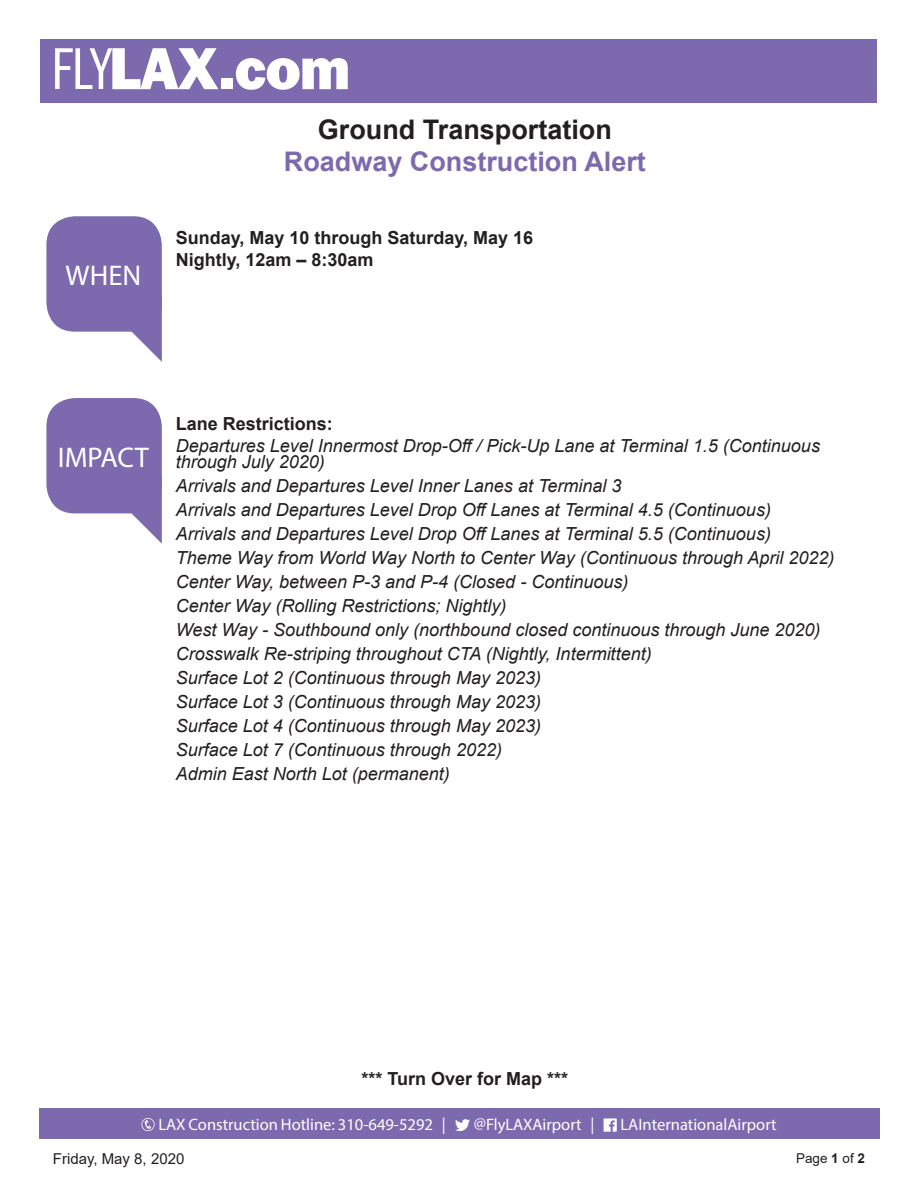
<style>
.page{position:relative;width:918px;height:1188px;background:#fff}
.page>*{position:absolute;margin:0;border:0;box-sizing:border-box;transform-origin:0 0}
.t1{font:28.5px "Myriad Pro";color:#fff}
.t2{font:700 27px "Arial";color:#7d69ae}
.t3{font:700 27px "Arial";color:#231f20}
.t4{font:italic 18px/24px "Arial";color:#231f20}
.t5{font:700 18px/21.6px "Arial";color:#231f20}
.t6{font:16.5px "Myriad Pro";color:#fff}
.t7{font:15px "Arial";color:#231f20}
.t8{font:13.5px "Arial";color:#231f20}
.s1{font-weight:700}
</style>
<div class="page">
<div style="left:40px;top:39px;width:838px;height:63px;background:#7d69ae"></div>
<svg style="left:132px;top:309px;width:30px;height:53px"></svg>
<div style="left:46px;top:216px;width:116px;height:116px;background:#7d69ae;border-radius:28px"></div>
<svg style="left:119px;top:490px;width:43px;height:54px"></svg>
<div style="left:46px;top:398px;width:116px;height:115px;background:#7d69ae;border-radius:28px"></div>
<div style="left:39px;top:1109px;width:840px;height:30px;background:#7d69ae"></div>
<svg style="left:141px;top:1118px;width:14px;height:13px"></svg>
<svg style="left:455px;top:1119px;width:15px;height:12px"></svg>
<svg style="left:604px;top:1118px;width:13px;height:14px"></svg>
<svg style="left:55px;top:48px;width:163px;height:41px"></svg>
<div style="left:221px;top:78px;width:11px;height:11px;background:#fff"></div>
<svg style="left:236px;top:58px;width:112px;height:32px"></svg>
<h1 class="t1" style="left:66px;top:258px;width:77px">WHEN</h1>
<h2 class="t3" style="left:318px;top:111px;width:296px">Ground Transportation</h2>
<h2 class="t2" style="left:284px;top:143px;width:364px">Roadway Construction Alert</h2>
<p class="t5" style="left:176px;top:227px;width:359px">Sunday, May 10 through Saturday, May 16<br>Nightly, 12am – 8:30am</p>
<h1 class="t1" style="left:58px;top:440px;width:93px">IMPACT</h1>
<p class="t5" style="left:176px;top:413px;width:159px">Lane Restrictions:</p>
<p class="t4" style="left:176px;top:437px;width:646px;line-height:16.5px">Departures Level Innermost Drop-Off / Pick-Up Lane at Terminal 1.5 (Continuous through July 2020)</p>
<p class="t4" style="left:176px;top:474px;width:660px">Arrivals and Departures Level Inner Lanes at Terminal 3<br>Arrivals and Departures Level Drop Off Lanes at Terminal 4.5 (Continuous)<br>Arrivals and Departures Level Drop Off Lanes at Terminal 5.5 (Continuous)<br>Theme Way from World Way North to Center Way (Continuous through April 2022)<br>Center Way, between P-3 and P-4 (Closed - Continuous)<br>Center Way (Rolling Restrictions; Nightly)<br>West Way - Southbound only (northbound closed continuous through June 2020)<br>Crosswalk Re-striping throughout CTA (Nightly, Intermittent)<br>Surface Lot 2 (Continuous through May 2023)<br>Surface Lot 3 (Continuous through May 2023)<br>Surface Lot 4 (Continuous through May 2023)<br>Surface Lot 7 (Continuous through 2022)<br>Admin East North Lot (permanent)</p>
<p class="t5" style="left:362px;top:1069px;width:208px">*** Turn Over for Map ***</p>
<p class="t6" style="left:158px;top:1114px;width:289px">LAX Construction Hotline: 310-649-5292 |</p>
<p class="t6" style="left:474px;top:1114px;width:122px">@FlyLAXAirport |</p>
<p class="t6" style="left:620px;top:1114px;width:158px">LAInternationalAirport</p>
<p class="t7" style="left:53px;top:1149px;width:133px">Friday, May 8, 2020</p>
<p class="t8" style="left:796px;top:1149px;width:71px">Page <span class="s1">1</span> of <span class="s1">2</span></p>
</div>
